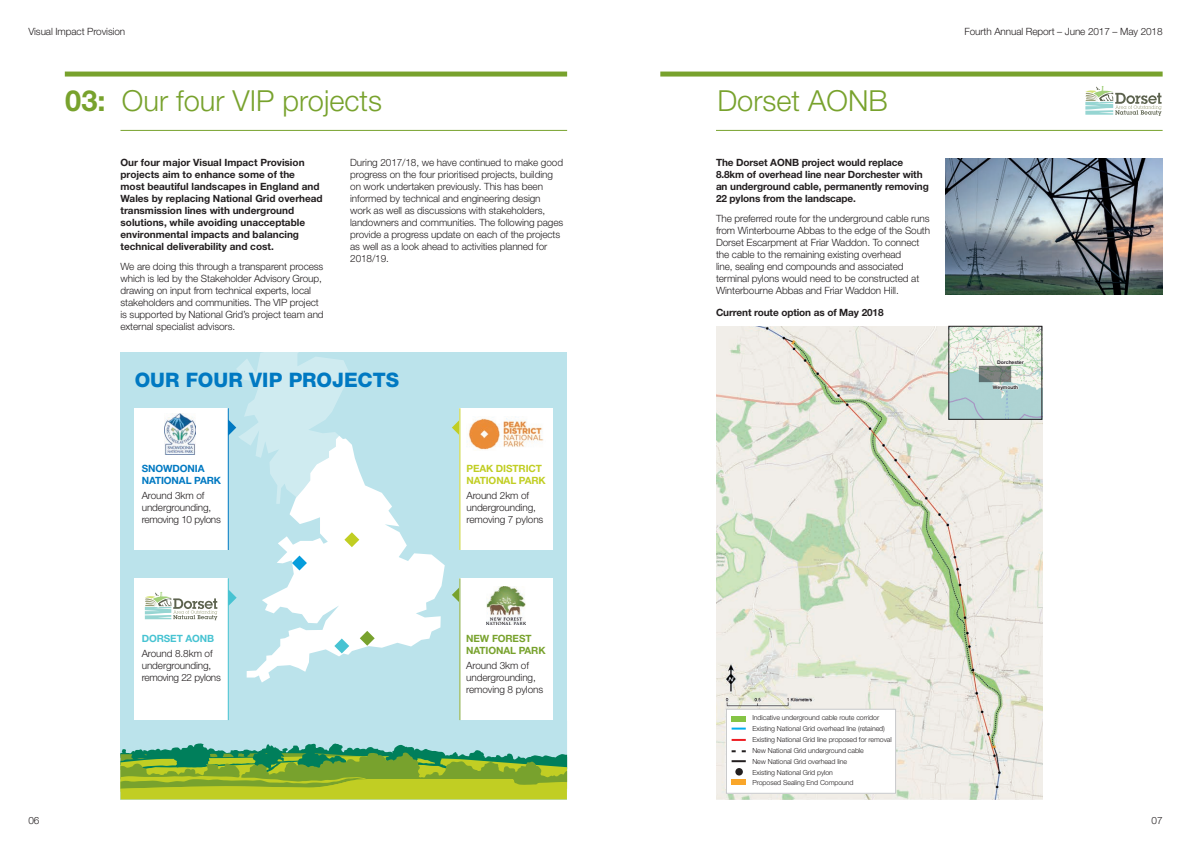
<style>
.page{position:relative;width:1191px;height:842px;background:#fff}
.page>*{position:absolute;margin:0;border:0;box-sizing:border-box;transform-origin:0 0}
.t1{font:300 29px "Helvetica Neue LT Pro";color:#78a22d}
.t2{font:800 20px "Helvetica Neue LT Std";color:#0079c2}
.t3{font:300 10px/12px "Helvetica Neue LT Pro";letter-spacing:-.01em;color:#231f20}
.t4{font:700 10px/12px "Helvetica Neue LT Pro";color:#231f20}
.t5{font:700 10px/12px "Helvetica Neue LT Pro";letter-spacing:-.01em;color:#c1ce23}
.t6{font:700 10px/12px "Helvetica Neue LT Pro";letter-spacing:-.01em;color:#0079c2}
.t7{font:700 10px/12px "Helvetica Neue LT Pro";letter-spacing:-.01em;color:#78a22d}
.t8{font:700 10px "Helvetica Neue LT Pro";letter-spacing:-.01em;color:#47c3d2}
.t9{font:300 7px "Helvetica Neue LT Pro";letter-spacing:-.01em;color:#231f20}
.t10{font:700 5px "Helvetica Neue LT Pro";color:#231f20}
.s1{font-weight:700}
</style>
<div class="page">
<div style="left:65px;top:72px;width:502px;height:5px;background:#78a22d"></div>
<div style="left:660px;top:72px;width:502px;height:5px;background:#78a22d"></div>
<hr style="left:120px;top:130px;width:447px;height:1px;background:#78a22d">
<div style="left:120px;top:351px;width:447px;height:448px;background:#bbe3eb"></div>
<svg style="left:120px;top:743px;width:447px;height:56px"></svg>
<div style="left:135px;top:408px;width:93px;height:142px;background:#fff"></div>
<img style="left:165px;top:414px;width:31px;height:40px">
<div style="left:135px;top:578px;width:93px;height:142px;background:#fff"></div>
<svg style="left:145px;top:590px;width:92px;height:30px"></svg>
<svg style="left:452px;top:420px;width:7px;height:15px"></svg>
<div style="left:459px;top:408px;width:94px;height:142px;background:#fff"></div>
<img style="left:467px;top:416px;width:76px;height:34px">
<svg style="left:452px;top:588px;width:7px;height:14px"></svg>
<div style="left:459px;top:578px;width:94px;height:142px;background:#fff"></div>
<img style="left:486px;top:587px;width:40px;height:38px">
<svg style="left:247px;top:443px;width:198px;height:239px"></svg>
<svg style="left:292px;top:555px;width:15px;height:15px"></svg>
<svg style="left:344px;top:532px;width:15px;height:15px"></svg>
<svg style="left:360px;top:631px;width:15px;height:15px"></svg>
<svg style="left:334px;top:638px;width:15px;height:15px"></svg>
<svg style="left:220px;top:351px;width:130px;height:153px"></svg>
<hr style="left:228px;top:408px;width:1px;height:142px;background:#0079c2">
<hr style="left:459px;top:408px;width:1px;height:142px;background:#c1ce23">
<hr style="left:459px;top:578px;width:1px;height:142px;background:#78a22d">
<hr style="left:228px;top:578px;width:1px;height:142px;background:#47c3d2">
<hr style="left:716px;top:130px;width:446px;height:1px;background:#78a22d">
<img style="left:945px;top:159px;width:217px;height:136px">
<svg style="left:1085px;top:86px;width:76px;height:30px"></svg>
<img style="left:716px;top:326px;width:326px;height:473px">
<div style="left:726px;top:709px;width:169px;height:84px;background:#fff"></div>
<div style="left:726px;top:709px;width:170px;height:85px;border:1px solid #c7c8ca"></div>
<svg style="left:731px;top:728px;width:15px;height:2px"></svg>
<svg style="left:731px;top:739px;width:15px;height:2px"></svg>
<div style="left:735px;top:768px;width:8px;height:7px;background:#231f20;border-radius:50%"></div>
<div style="left:731px;top:716px;width:15px;height:5px;background:#85c445"></div>
<svg style="left:731px;top:750px;width:15px;height:2px"></svg>
<svg style="left:731px;top:760px;width:15px;height:2px"></svg>
<div style="left:731px;top:780px;width:15px;height:5px;background:#f9a62a"></div>
<img style="left:950px;top:328px;width:90px;height:90px">
<div style="left:948px;top:326px;width:94px;height:94px;border:1px solid #231f20"></div>
<svg style="left:992px;top:382px;width:26px;height:10px"></svg>
<svg style="left:997px;top:360px;width:27px;height:4px"></svg>
<p class="t3" style="left:28px;top:26px;width:98px">Visual Impact Provision</p>
<p class="t1" style="left:65px;top:83px;width:318px"><span class="s1">03:</span> Our four VIP projects</p>
<p class="t4" style="left:120px;top:156px;width:204px">Our four major Visual Impact Provision projects aim to enhance some of the<br>most beautiful landscapes in England and Wales by replacing National Grid overhead transmission lines with underground solutions, while avoiding unacceptable environmental impacts and balancing technical deliverability and cost.</p>
<p class="t3" style="left:120px;top:261px;width:205px">We are doing this through a transparent process which is led by the Stakeholder Advisory Group, drawing on input from technical experts, local stakeholders and communities. The VIP project is supported by National Grid’s project team and external specialist advisors.</p>
<p class="t3" style="left:350px;top:156px;width:215px">During 2017/18, we have continued to make good progress on the four prioritised projects, building on work undertaken previously. This has been informed by technical and engineering design work as well as discussions with stakeholders, landowners and communities. The following pages provide a progress update on each of the projects as well as a look ahead to activities planned for 2018/19.</p>
<p class="t3" style="left:28px;top:814px;width:13px">06</p>
<p class="t2" style="left:135px;top:368px;width:266px">OUR FOUR VIP PROJECTS</p>
<p class="t6" style="left:142px;top:462px;width:81px">SNOWDONIA<br>NATIONAL PARK</p>
<p class="t3" style="left:142px;top:489px;width:80px">Around 3km of undergrounding, removing 10 pylons</p>
<p class="t8" style="left:142px;top:632px;width:74px">DORSET AONB</p>
<p class="t3" style="left:142px;top:647px;width:80px">Around 8.8km of undergrounding, removing 22 pylons</p>
<p class="t5" style="left:466px;top:462px;width:81px">PEAK DISTRICT<br>NATIONAL PARK</p>
<p class="t3" style="left:466px;top:489px;width:78px">Around 2km of undergrounding, removing 7 pylons</p>
<p class="t7" style="left:466px;top:632px;width:81px">NEW FOREST<br>NATIONAL PARK</p>
<p class="t3" style="left:466px;top:659px;width:78px">Around 3km of undergrounding, removing 8 pylons</p>
<p class="t1" style="left:717px;top:83px;width:172px">Dorset AONB</p>
<p class="t4" style="left:716px;top:156px;width:214px">The Dorset AONB project would replace 8.8km of overhead line near Dorchester with an underground cable, permanently removing 22 pylons from the landscape.</p>
<p class="t3" style="left:716px;top:213px;width:216px">The preferred route for the underground cable runs from Winterbourne Abbas to the edge of the South Dorset Escarpment at Friar Waddon. To connect the cable to the remaining existing overhead<br>line, sealing end compounds and associated terminal pylons would need to be constructed at Winterbourne Abbas and Friar Waddon Hill.</p>
<p class="t4" style="left:716px;top:306px;width:169px">Current route option as of May 2018</p>
<p class="t3" style="left:964px;top:26px;width:200px">Fourth Annual Report – June 2017 – May 2018</p>
<p class="t10" style="left:997px;top:359px;width:28px">Dorchester</p>
<p class="t10" style="left:993px;top:384px;width:27px">Weymouth</p>
<p class="t9" style="left:752px;top:714px;width:128px">Indicative underground cable route corridor</p>
<p class="t9" style="left:752px;top:724px;width:134px">Existing National Grid overhead line (retained)</p>
<p class="t9" style="left:752px;top:735px;width:141px">Existing National Grid line proposed for removal</p>
<p class="t9" style="left:752px;top:746px;width:113px">New National Grid underground cable</p>
<p class="t9" style="left:752px;top:757px;width:96px">New National Grid overhead line</p>
<p class="t9" style="left:752px;top:768px;width:82px">Existing National Grid pylon</p>
<p class="t9" style="left:752px;top:779px;width:103px">Proposed Sealing End Compound</p>
<p class="t3" style="left:1151px;top:814px;width:13px">07</p>
</div>
